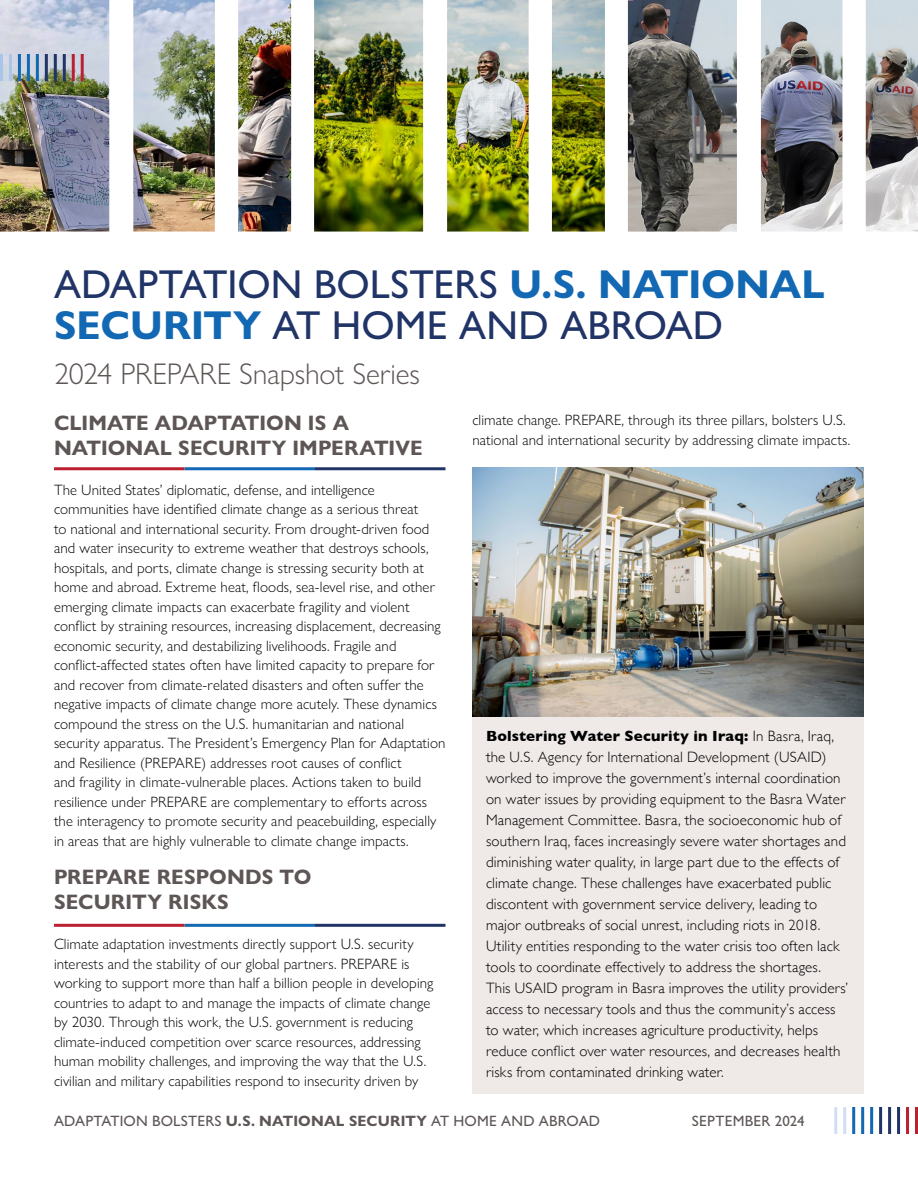
<style>
.page{position:relative;width:918px;height:1188px;background:#fff}
.page>*{position:absolute;margin:0;border:0;box-sizing:border-box;transform-origin:0 0}
.t1{font:500 40.5px/40.5px "Gill Sans Nova";color:#213468}
.t2{font:300 30px "Gill Sans Nova";letter-spacing:-.005em;color:#5d5655}
.t3{font:700 21px/25.2px "Gill Sans Nova";letter-spacing:.005em;color:#5d5655}
.t4{font:300 15px/19.5px "Gill Sans Nova";letter-spacing:.005em;color:#000}
.t5{font:300 15px/21px "Gill Sans";letter-spacing:.01em;color:#000}
.t6{font:500 15px "Gill Sans Nova";letter-spacing:.015em;color:#5d5655}
.s1{font-weight:700;color:#1268b3}
.s2{font-weight:700}
</style>
<div class="page">
<img style="left:0;top:0;width:291px;height:232px">
<img style="left:314px;top:0;width:291px;height:232px">
<img style="left:628px;top:0;width:290px;height:232px">
<hr style="left:315px;top:467px;width:131px;height:3px;background:#213468">
<hr style="left:184px;top:467px;width:131px;height:3px;background:#1268b3">
<hr style="left:54px;top:467px;width:130px;height:3px;background:#bb2031">
<hr style="left:315px;top:924px;width:131px;height:3px;background:#213468">
<hr style="left:184px;top:924px;width:131px;height:3px;background:#1268b3">
<hr style="left:54px;top:924px;width:130px;height:3px;background:#bb2031">
<div style="left:472px;top:717px;width:392px;height:377px;background:#efe9e8"></div>
<img style="left:473px;top:467px;width:391px;height:249px">
<hr style="left:72px;top:54px;width:3px;height:27px;background:#bb2031">
<hr style="left:27px;top:54px;width:3px;height:27px;background:#1268b3">
<hr style="left:81px;top:54px;width:3px;height:27px;background:#bb2031">
<hr style="left:36px;top:54px;width:3px;height:27px;background:#1268b3">
<hr style="left:63px;top:54px;width:3px;height:27px;background:#213468">
<hr style="left:18px;top:54px;width:3px;height:27px;background:#1268b3">
<hr style="left:54px;top:54px;width:3px;height:27px;background:#213468">
<hr style="left:9px;top:54px;width:3px;height:27px;background:#a9c5e8">
<hr style="left:45px;top:54px;width:3px;height:27px;background:#213468">
<hr style="left:0;top:54px;width:3px;height:27px;background:#a9c5e8">
<hr style="left:906px;top:1107px;width:3px;height:27px;background:#bb2031">
<hr style="left:861px;top:1107px;width:3px;height:27px;background:#1268b3">
<hr style="left:870px;top:1107px;width:3px;height:27px;background:#1268b3">
<hr style="left:897px;top:1107px;width:3px;height:27px;background:#213468">
<hr style="left:852px;top:1107px;width:3px;height:27px;background:#1268b3">
<hr style="left:888px;top:1107px;width:3px;height:27px;background:#213468">
<hr style="left:843px;top:1107px;width:3px;height:27px;background:#d1dff2">
<hr style="left:834px;top:1107px;width:3px;height:27px;background:#d1dff2">
<hr style="left:879px;top:1107px;width:3px;height:27px;background:#213468">
<hr style="left:915px;top:1107px;width:3px;height:27px;background:#bb2031">
<h1 class="t1" style="left:54px;top:264px;width:772px">ADAPTATION BOLSTERS <span class="s1">U.S. NATIONAL<br>SECURITY</span> AT HOME AND ABROAD</h1>
<h2 class="t2" style="left:54px;top:356px;width:368px">2024 PREPARE Snapshot Series</h2>
<h3 class="t3" style="left:54px;top:410px;width:370px">CLIMATE ADAPTATION IS A<br>NATIONAL SECURITY IMPERATIVE</h3>
<p class="t4" style="left:54px;top:480px;width:393px">The United States’ diplomatic, defense, and intelligence communities have identified climate change as a serious threat<br>to national and international security. From drought-driven food and water insecurity to extreme weather that destroys schools, hospitals, and ports, climate change is stressing security both at home and abroad. Extreme heat, floods, sea-level rise, and other emerging climate impacts can exacerbate fragility and violent conflict by straining resources, increasing displacement, decreasing economic security, and destabilizing livelihoods. Fragile and conflict-affected states often have limited capacity to prepare for and recover from climate-related disasters and often suffer the negative impacts of climate change more acutely. These dynamics compound the stress on the U.S. humanitarian and national security apparatus. The President’s Emergency Plan for Adaptation and Resilience (PREPARE) addresses root causes of conflict<br>and fragility in climate-vulnerable places. Actions taken to build resilience under PREPARE are complementary to efforts across the interagency to promote security and peacebuilding, especially in areas that are highly vulnerable to climate change impacts.</p>
<h3 class="t3" style="left:54px;top:864px;width:259px">PREPARE RESPONDS TO<br>SECURITY RISKS</h3>
<p class="t4" style="left:54px;top:934px;width:381px">Climate adaptation investments directly support U.S. security interests and the stability of our global partners. PREPARE is working to support more than half a billion people in developing countries to adapt to and manage the impacts of climate change by 2030. Through this work, the U.S. government is reducing climate-induced competition over scarce resources, addressing human mobility challenges, and improving the way that the U.S. civilian and military capabilities respond to insecurity driven by</p>
<p class="t4" style="left:472px;top:410px;width:379px">climate change. PREPARE, through its three pillars, bolsters U.S. national and international security by addressing climate impacts.</p>
<p class="t5" style="left:486px;top:725px;width:364px"><span class="s2">Bolstering Water Security in Iraq:</span> In Basra, Iraq, the U.S. Agency for International Development (USAID) worked to improve the government’s internal coordination on water issues by providing equipment to the Basra Water Management Committee. Basra, the socioeconomic hub of southern Iraq, faces increasingly severe water shortages and diminishing water quality, in large part due to the effects of climate change. These challenges have exacerbated public discontent with government service delivery, leading to major outbreaks of social unrest, including riots in 2018.<br>Utility entities responding to the water crisis too often lack tools to coordinate effectively to address the shortages.<br>This USAID program in Basra improves the utility providers’ access to necessary tools and thus the community’s access to water, which increases agriculture productivity, helps reduce conflict over water resources, and decreases health risks from contaminated drinking water.</p>
<p class="t6" style="left:54px;top:1112px;width:548px">ADAPTATION BOLSTERS <span class="s2">U.S. NATIONAL SECURITY</span> AT HOME AND ABROAD</p>
<p class="t6" style="left:692px;top:1112px;width:114px">SEPTEMBER 2024</p>
</div>
